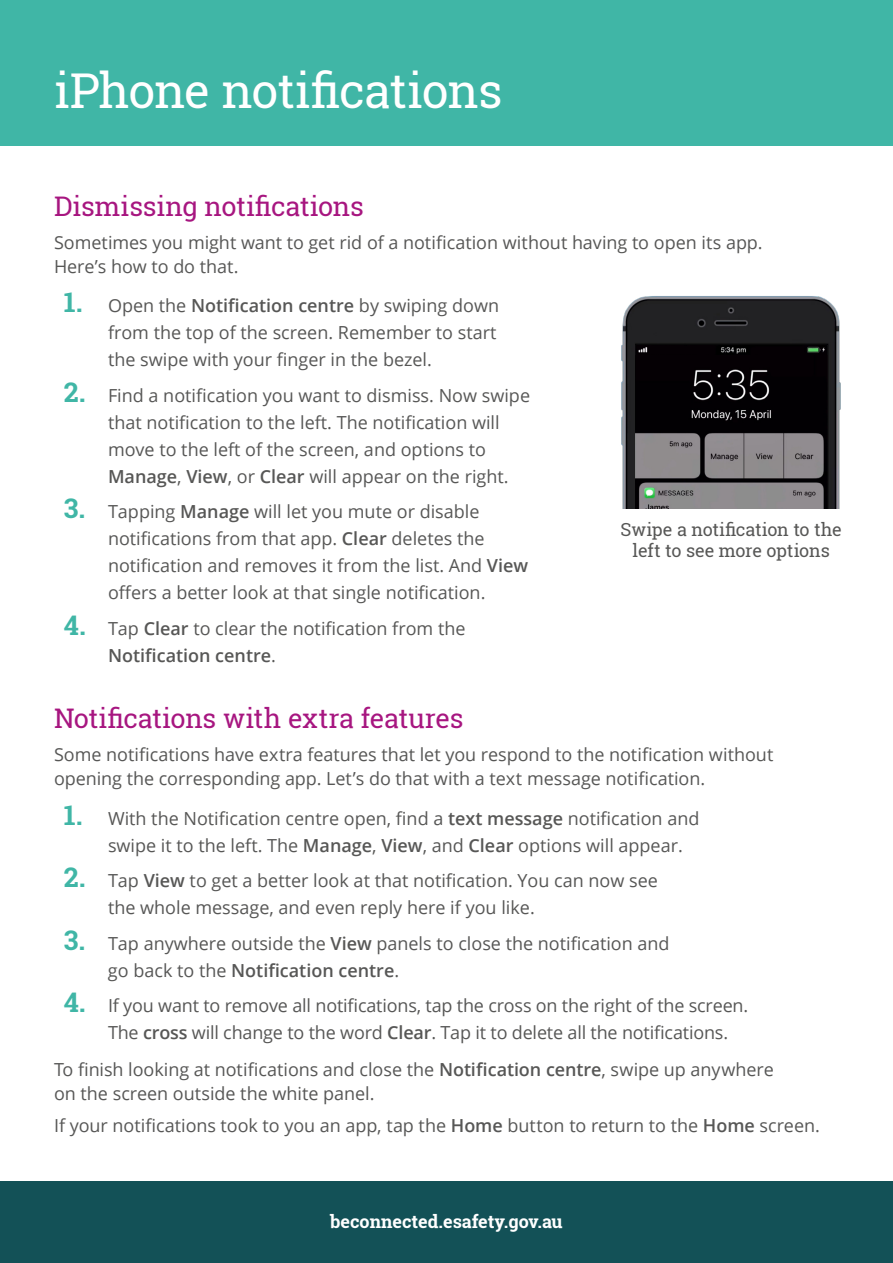
<style>
.page{position:relative;width:893px;height:1263px;background:#fff}
.page>*{position:absolute;margin:0;border:0;box-sizing:border-box;transform-origin:0 0}
.t1{font:48px "Roboto Slab";letter-spacing:-.02em;color:#fff}
.t2{font:27px "Roboto Slab";letter-spacing:-.01em;color:#a71680}
.t3{font:18px/27px "Open Sans";color:#575756}
.t4{font:18px/21.6px "Roboto Slab";letter-spacing:-.015em;color:#575756;text-align:center}
.t5{font:700 18px "Roboto Slab";color:#fff}
.s1{font-family:"Roboto Slab";font-weight:700;font-size:27px;color:#40b6a6}
.s2{font-weight:600}
</style>
<div class="page">
<div style="left:0;top:1181px;width:893px;height:82px;background:#135157"></div>
<div style="left:0;top:0;width:893px;height:145px;background:#40b6a6"></div>
<img style="left:621px;top:296px;width:220px;height:212px">
<img style="left:636px;top:345px;width:191px;height:10px">
<img style="left:636px;top:355px;width:191px;height:153px">
<h1 class="t1" style="left:54px;top:58px;width:450px">iPhone notifications</h1>
<h2 class="t2" style="left:54px;top:188px;width:311px">Dismissing notifications</h2>
<p class="t3" style="left:54px;top:230px;width:710px;line-height:24px">Sometimes you might want to get rid of a notification without having to open its app.<br>Here’s how to do that.</p>
<p class="t3" style="left:108px;top:292px;width:393px;text-indent:-44px"><span class="s1">1.</span> Open the <span class="s2">Notification centre</span> by swiping down from the top of the screen. Remember to start the swipe with your finger in the bezel.</p>
<p class="t3" style="left:108px;top:381px;width:424px;text-indent:-44px"><span class="s1">2.</span> Find a notification you want to dismiss. Now swipe that notification to the left. The notification will move to the left of the screen, and options to <span class="s2">Manage</span>, <span class="s2">View</span>, or <span class="s2">Clear</span> will appear on the right.</p>
<p class="t3" style="left:108px;top:498px;width:422px;text-indent:-44px"><span class="s1">3.</span> Tapping <span class="s2">Manage</span> will let you mute or disable notifications from that app. <span class="s2">Clear</span> deletes the notification and removes it from the list. And <span class="s2">View </span>offers a better look at that single notification.</p>
<p class="t3" style="left:108px;top:614px;width:359px;text-indent:-44px"><span class="s1">4.</span> Tap <span class="s2">Clear</span> to clear the notification from the<br><span class="s2">Notification centre</span>.</p>
<p class="t4" style="left:621px;top:518px;width:223px">Swipe a notification to the left to see more options</p>
<h2 class="t2" style="left:54px;top:700px;width:411px">Notifications with extra features</h2>
<p class="t3" style="left:54px;top:742px;width:721px;line-height:24px">Some notifications have extra features that let you respond to the notification without opening the corresponding app. Let’s do that with a text message notification.</p>
<p class="t3" style="left:108px;top:804px;width:593px;text-indent:-44px"><span class="s1">1.</span> With the Notification centre open, find a <span class="s2">text message</span> notification and swipe it to the left. The <span class="s2">Manage</span>, <span class="s2">View</span>, and <span class="s2">Clear</span> options will appear.</p>
<p class="t3" style="left:108px;top:866px;width:551px;text-indent:-44px"><span class="s1">2.</span> Tap <span class="s2">View</span> to get a better look at that notification. You can now see the whole message, and even reply here if you like.</p>
<p class="t3" style="left:108px;top:929px;width:563px;text-indent:-44px"><span class="s1">3.</span> Tap anywhere outside the <span class="s2">View</span> panels to close the notification and go back to the <span class="s2">Notification centre</span>.</p>
<p class="t3" style="left:108px;top:991px;width:642px;text-indent:-44px"><span class="s1">4.</span> If you want to remove all notifications, tap the cross on the right of the screen.<br>The <span class="s2">cross</span> will change to the word <span class="s2">Clear</span>. Tap it to delete all the notifications.</p>
<p class="t3" style="left:54px;top:1057px;width:721px;line-height:24px">To finish looking at notifications and close the <span class="s2">Notification centre</span>, swipe up anywhere on the screen outside the white panel.</p>
<p class="t3" style="left:54px;top:1112px;width:767px">If your notifications took to you an app, tap the <span class="s2">Home</span> button to return to the <span class="s2">Home</span> screen.</p>
<p class="t5" style="left:330px;top:1209px;width:234px">beconnected.esafety.gov.au</p>
</div>
